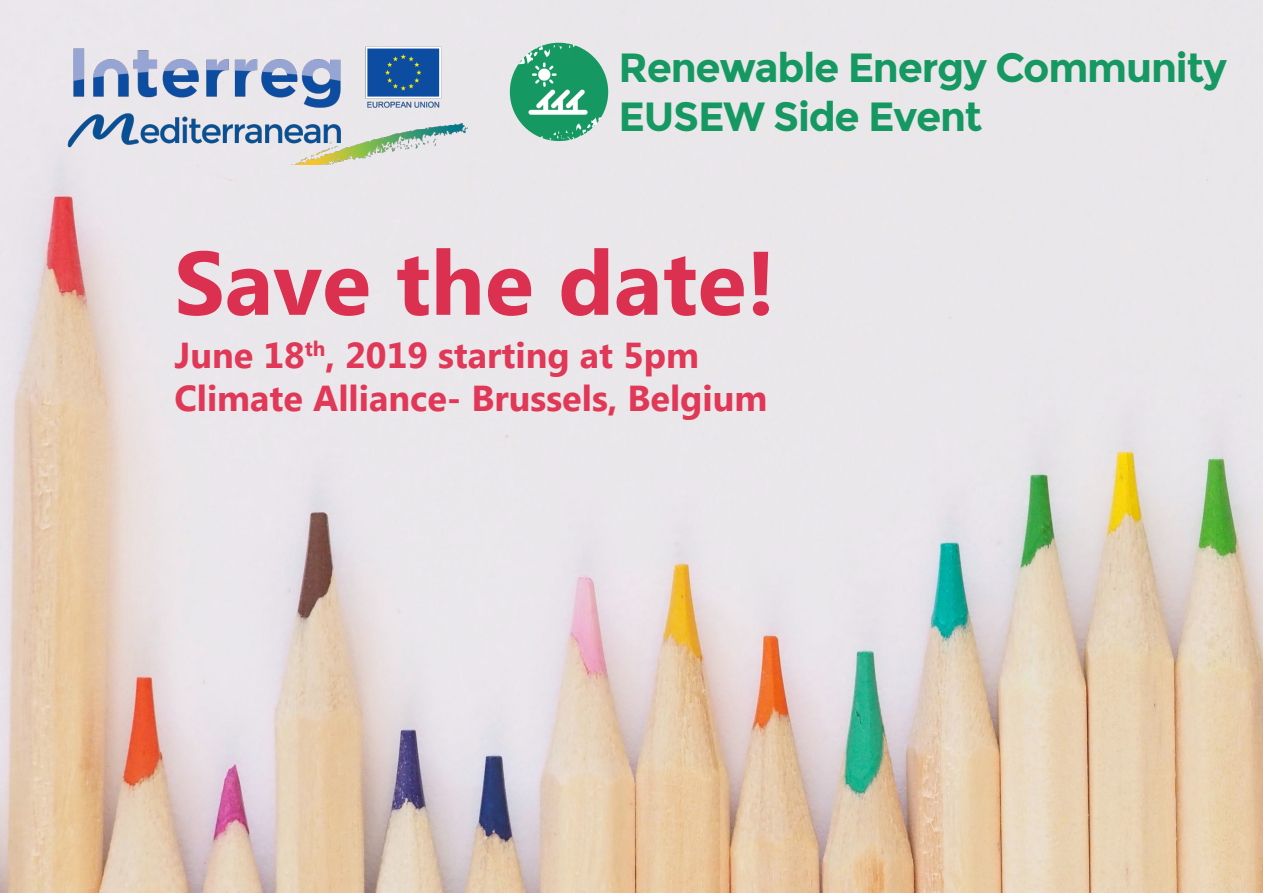
<style>
.page{position:relative;width:1263px;height:893px;background:#fff}
.page>*{position:absolute;margin:0;border:0;box-sizing:border-box;transform-origin:0 0}
.t1{font:700 90px "Myanmar Text";color:#db3050}
.titulo_agenda{font:700 40.8px "Montserrat";letter-spacing:-.03em;color:#159861}
.t2{font:700 36px "Myanmar Text";color:#e13857}
</style>
<div class="page">
<img style="left:0;top:0;width:1263px;height:893px">
<img style="left:0;top:0;width:559px;height:165px">
<img style="left:510px;top:43px;width:98px;height:98px;border-radius:49px">
<p class="titulo_agenda" style="left:618px;top:43px;width:610px">Renewable Energy Community</p>
<p class="titulo_agenda" style="left:618px;top:92px;width:366px">EUSEW Side Event</p>
<p class="t1" style="left:174px;top:231px;width:603px">Save the date!</p>
<p class="t2" style="left:174px;top:334px;width:526px">June 18<sup>th</sup>, 2019 starting at 5pm</p>
<p class="t2" style="left:174px;top:377px;width:595px">Climate Alliance- Brussels, Belgium</p>
</div>
